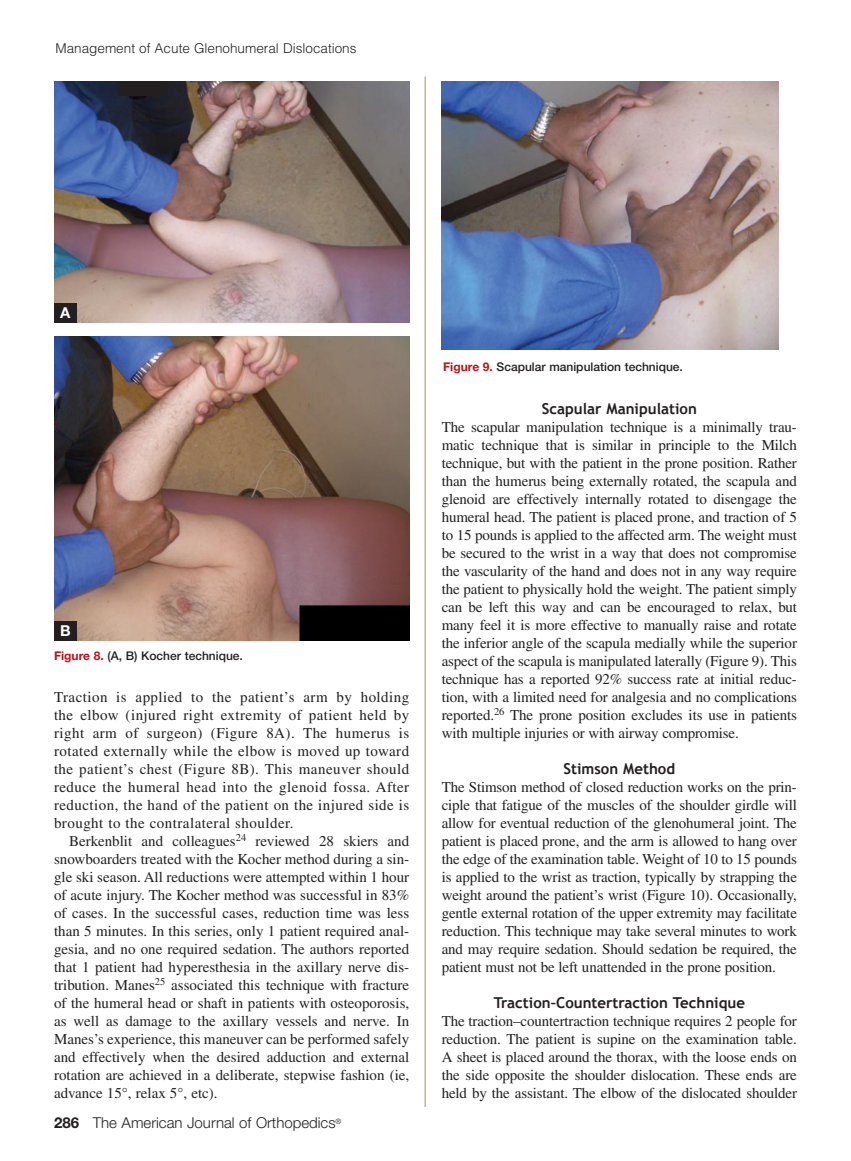
<style>
.page{position:relative;width:851px;height:1161px;background:#fff}
.page>*{position:absolute;margin:0;border:0;box-sizing:border-box;transform-origin:0 0}
.t1{font:15px/18px "Times";letter-spacing:-.01em;color:#231f20;text-align:justify}
.t2{font:300 15px "Helvetica Neue";color:#231f20}
.t3{font:700 15px "Trebuchet MS";color:#231f20}
.t4{font:700 15px "Helvetica Neue";color:#fff}
.t5{font:300 13.5px "Helvetica";color:#231f20}
.t6{font:500 12px "Helvetica Neue";color:#231f20}
.s1{font-weight:700;color:#ba1319}
.s2{font-weight:700}
</style>
<div class="page">
<hr style="left:425px;top:76px;width:1px;height:1031px;background:#ab8d60">
<img style="left:54px;top:81px;width:356px;height:241px">
<img style="left:54px;top:336px;width:356px;height:304px">
<img style="left:441px;top:81px;width:337px;height:269px">
<div style="left:54px;top:304px;width:23px;height:19px;background:#231f20"></div>
<div style="left:54px;top:622px;width:23px;height:19px;background:#231f20"></div>
<div style="left:118px;top:81px;width:50px;height:15px;background:#231f20"></div>
<p class="t5" style="left:56px;top:40px;width:302px">Management of Acute Glenohumeral Dislocations</p>
<p class="t4" style="left:60px;top:304px;width:12px">A</p>
<p class="t4" style="left:60px;top:622px;width:12px">B</p>
<p class="t6" style="left:54px;top:649px;width:190px"><span class="s1">Figure 8.</span> (A, B) Kocher technique.</p>
<p class="t1" style="left:54px;top:688px;width:357px">Traction is applied to the patient’s arm by holding the elbow (injured right extremity of patient held by right arm of surgeon) (Figure 8A). The humerus is rotated externally while the elbow is moved up toward the patient’s chest (Figure 8B). This maneuver should reduce the humeral head into the glenoid fossa. After reduction, the hand of the patient on the injured side is brought to the contralateral shoulder.</p>
<p class="t1" style="left:54px;top:832px;width:357px;text-indent:15px">Berkenblit and colleagues<sup>24</sup> reviewed 28 skiers and snowboarders treated with the Kocher method during a sin&shy;gle ski season. All reductions were attempted within 1 hour of acute injury. The Kocher method was successful in 83% of cases. In the successful cases, reduction time was less than 5 minutes. In this series, only 1 patient required anal&shy;gesia, and no one required sedation. The authors reported that 1 patient had hyperesthesia in the axillary nerve dis&shy;tribution. Manes<sup>25</sup> associated this technique with fracture of the humeral head or shaft in patients with osteoporosis, as well as damage to the axillary vessels and nerve. In Manes’s experience, this maneuver can be performed safely and effectively when the desired adduction and external rotation are achieved in a deliberate, stepwise fashion (ie, advance 15°, relax 5°, etc).</p>
<p class="t2" style="left:54px;top:1113px;width:289px"><span class="s2">286</span> The American Journal of Orthopedics<sup>®</sup></p>
<p class="t2" style="left:72px;top:1115px;width:267px"><span class="s2">4</span> The American Journal of Orthopedics<sup>®</sup></p>
<p class="t6" style="left:443px;top:359px;width:241px"><span class="s1">Figure 9.</span> Scapular manipulation technique.</p>
<p class="t3" style="left:541px;top:399px;width:156px">Scapular Manipulation</p>
<p class="t1" style="left:441px;top:418px;width:357px">The scapular manipulation technique is a minimally trau&shy;matic technique that is similar in principle to the Milch technique, but with the patient in the prone position. Rather than the humerus being externally rotated, the scapula and glenoid are effectively internally rotated to disengage the humeral head. The patient is placed prone, and traction of 5 to 15 pounds is applied to the affected arm. The weight must be secured to the wrist in a way that does not compromise the vascularity of the hand and does not in any way require the patient to physically hold the weight. The patient simply can be left this way and can be encouraged to relax, but many feel it is more effective to manually raise and rotate the inferior angle of the scapula medially while the superior aspect of the scapula is manipulated laterally (Figure 9). This technique has a reported 92% success rate at initial reduc&shy;tion, with a limited need for analgesia and no complications reported.<sup>26</sup> The prone position excludes its use in patients with multiple injuries or with airway compromise.</p>
<p class="t3" style="left:563px;top:759px;width:113px">Stimson Method</p>
<p class="t1" style="left:441px;top:778px;width:357px">The Stimson method of closed reduction works on the prin&shy;ciple that fatigue of the muscles of the shoulder girdle will allow for eventual reduction of the glenohumeral joint. The patient is placed prone, and the arm is allowed to hang over the edge of the examination table. Weight of 10 to 15 pounds is applied to the wrist as traction, typically by strapping the weight around the patient’s wrist (Figure 10). Occasionally, gentle external rotation of the upper extremity may facilitate reduction. This technique may take several minutes to work and may require sedation. Should sedation be required, the patient must not be left unattended in the prone position.</p>
<p class="t3" style="left:493px;top:993px;width:253px">Traction–Countertraction Technique</p>
<p class="t1" style="left:441px;top:1012px;width:357px">The traction–countertraction technique requires 2 people for reduction. The patient is supine on the examination table.<br>A sheet is placed around the thorax, with the loose ends on the side opposite the shoulder dislocation. These ends are held by the assistant. The elbow of the dislocated shoulder</p>
</div>
